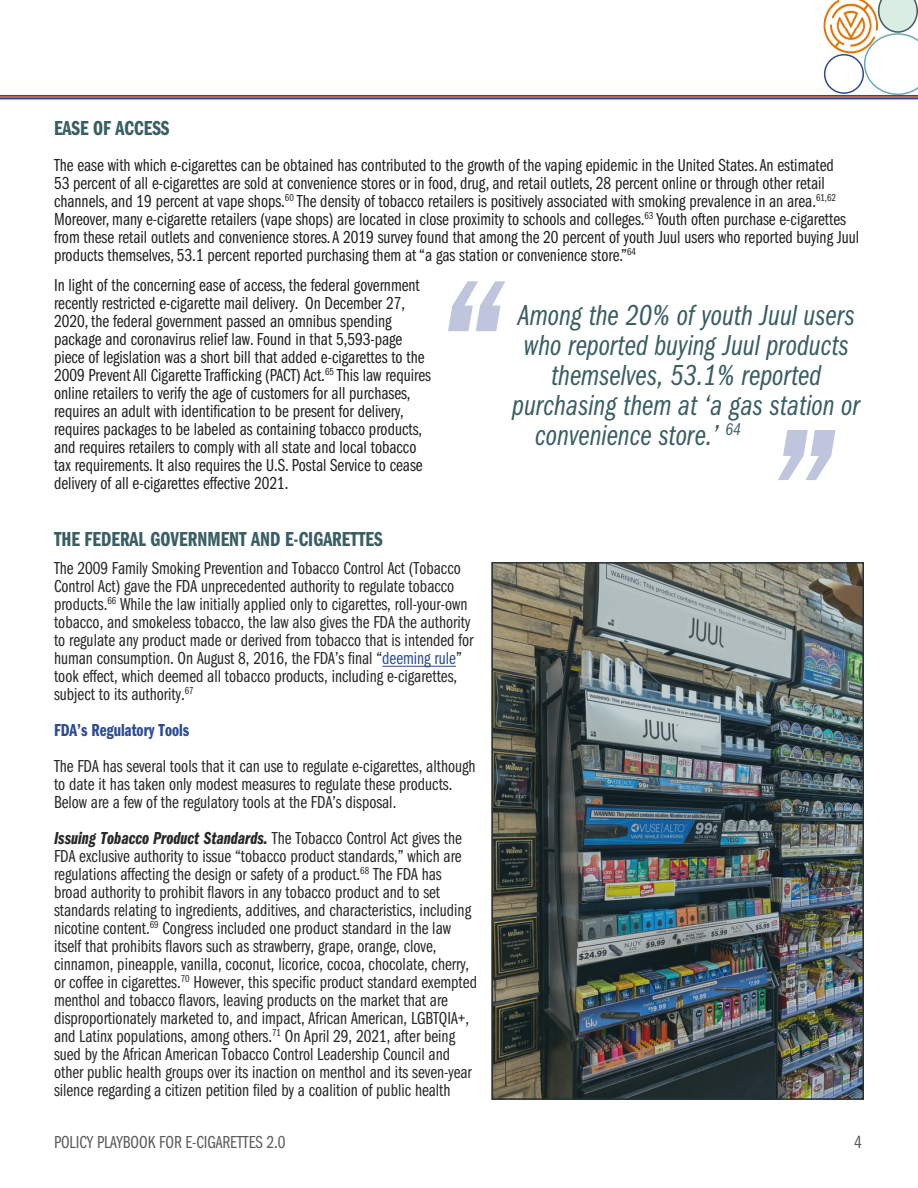
<style>
.page{position:relative;width:918px;height:1188px;background:#fff}
.page>*{position:absolute;margin:0;border:0;box-sizing:border-box;transform-origin:0 0}
.t1{font:180px "Franklin Gothic LT Pro Dm Cm It";color:#253f8e}
.Callout_Text_Quote{font:30px "Franklin Gothic LT Pro Bk Cm It";color:#395e64}
.VPR_Paragraph_Text{font:21px "Franklin Gothic LT Pro Dm Cm";color:#395e64}
.VPR_Paragraph_Text-2{font:18px/18px "Franklin Gothic LT Pro Bk Cm";color:#282829}
.t2{font:18px/18px "Franklin Gothic LT Pro Bk Cm";color:#231f20}
.t3{font:18px "Franklin Gothic LT Pro Bk Cm";color:#595a59}
.VPR_Paragraph_Text-3{font:18px "Franklin Gothic LT Pro Dm Cm";color:#2b4b93}
.s1{color:#2b4b93}
.s2{font-family:"Franklin Gothic LT Pro Dm Cm It"}
</style>
<div class="page">
<hr style="left:0;top:95px;width:918px;height:4px;background:#2b4b93">
<hr style="left:0;top:96px;width:918px;height:2px;background:#e57325">
<img style="left:823px;top:0;width:41px;height:55px">
<svg style="left:864px;top:0;width:54px;height:95px"></svg>
<div style="left:824px;top:54px;width:40px;height:40px;border:2px solid #2b4b93;border-radius:50%"></div>
<img style="left:491px;top:562px;width:373px;height:538px">
<hr style="left:382px;top:666px;width:74px;height:1px;background:#2b4b93">
<p class="VPR_Paragraph_Text" style="left:54px;top:116px;width:117px">EASE OF ACCESS</p>
<p class="t2" style="left:54px;top:156px;width:807px">The ease with which e-cigarettes can be obtained has contributed to the growth of the vaping epidemic in the United States. An estimated<br>53 percent of all e-cigarettes are sold at convenience stores or in food, drug, and retail outlets, 28 percent online or through other retail channels, and 19 percent at vape shops.<sup>60</sup> The density of tobacco retailers is positively associated with smoking prevalence in an area.<sup>61,62<br></sup>Moreover, many e-cigarette retailers (vape shops) are located in close proximity to schools and colleges.<sup>63</sup> Youth often purchase e-cigarettes from these retail outlets and convenience stores. A 2019 survey found that among the 20 percent of youth Juul users who reported buying Juul products themselves, 53.1 percent reported purchasing them at “a gas station or convenience store.”<sup>64</sup></p>
<p class="t2" style="left:54px;top:276px;width:379px">In light of the concerning ease of access, the federal government recently restricted e-cigarette mail delivery. On December 27, 2020, the federal government passed an omnibus spending package and coronavirus relief law. Found in that 5,593-page piece of legislation was a short bill that added e-cigarettes to the 2009 Prevent All Cigarette Trafficking (PACT) Act.<sup>65</sup> This law requires online retailers to verify the age of customers for all purchases, requires an adult with identification to be present for delivery, requires packages to be labeled as containing tobacco products, and requires retailers to comply with all state and local tobacco tax requirements. It also requires the U.S. Postal Service to cease delivery of all e-cigarettes effective 2021.</p>
<h1 class="t1" style="left:436px;top:240px;width:66px">“</h1>
<p class="Callout_Text_Quote" style="left:518px;top:299px;width:339px">Among the 20% of youth Juul users</p>
<p class="Callout_Text_Quote" style="left:524px;top:329px;width:327px">who reported buying Juul products</p>
<p class="Callout_Text_Quote" style="left:551px;top:359px;width:272px">themselves, 53.1% reported</p>
<p class="Callout_Text_Quote" style="left:512px;top:389px;width:349px">purchasing them at ‘a gas station or</p>
<p class="Callout_Text_Quote" style="left:535px;top:419px;width:207px">convenience store.’ <sup>64</sup></p>
<h1 class="t1" style="left:766px;top:388px;width:66px">”</h1>
<p class="VPR_Paragraph_Text" style="left:54px;top:528px;width:330px">THE FEDERAL GOVERNMENT AND E-CIGARETTES</p>
<p class="VPR_Paragraph_Text-2" style="left:54px;top:560px;width:421px">The 2009 Family Smoking Prevention and Tobacco Control Act (Tobacco Control Act) gave the FDA unprecedented authority to regulate tobacco products.<sup>66</sup> While the law initially applied only to cigarettes, roll-your-own tobacco, and smokeless tobacco, the law also gives the FDA the authority to regulate any product made or derived from tobacco that is intended for human consumption. On August 8, 2016, the FDA’s final “<span class="s1">deeming rule</span>” took effect, which deemed all tobacco products, including e-cigarettes, subject to its authority.<sup>67</sup></p>
<p class="VPR_Paragraph_Text-3" style="left:54px;top:721px;width:137px">FDA’s Regulatory Tools</p>
<p class="VPR_Paragraph_Text-2" style="left:54px;top:758px;width:423px">The FDA has several tools that it can use to regulate e-cigarettes, although to date it has taken only modest measures to regulate these products.<br>Below are a few of the regulatory tools at the FDA’s disposal.</p>
<p class="VPR_Paragraph_Text-2" style="left:54px;top:830px;width:425px"><span class="s2">Issuing Tobacco Product Standards.</span> The Tobacco Control Act gives the FDA exclusive authority to issue “tobacco product standards,” which are regulations affecting the design or safety of a product.<sup>68</sup> The FDA has broad authority to prohibit flavors in any tobacco product and to set standards relating to ingredients, additives, and characteristics, including nicotine content.<sup>69</sup> Congress included one product standard in the law itself that prohibits flavors such as strawberry, grape, orange, clove, cinnamon, pineapple, vanilla, coconut, licorice, cocoa, chocolate, cherry, or coffee in cigarettes.<sup>70</sup> However, this specific product standard exempted menthol and tobacco flavors, leaving products on the market that are disproportionately marketed to, and impact, African American, LGBTQIA+, and Latinx populations, among others.<sup>71</sup> On April 29, 2021, after being sued by the African American Tobacco Control Leadership Council and other public health groups over its inaction on menthol and its seven-year silence regarding a citizen petition filed by a coalition of public health</p>
<p class="t3" style="left:54px;top:1132px;width:233px">POLICY PLAYBOOK FOR E-CIGARETTES 2.0</p>
<p class="t3" style="left:854px;top:1132px;width:9px">4</p>
</div>
